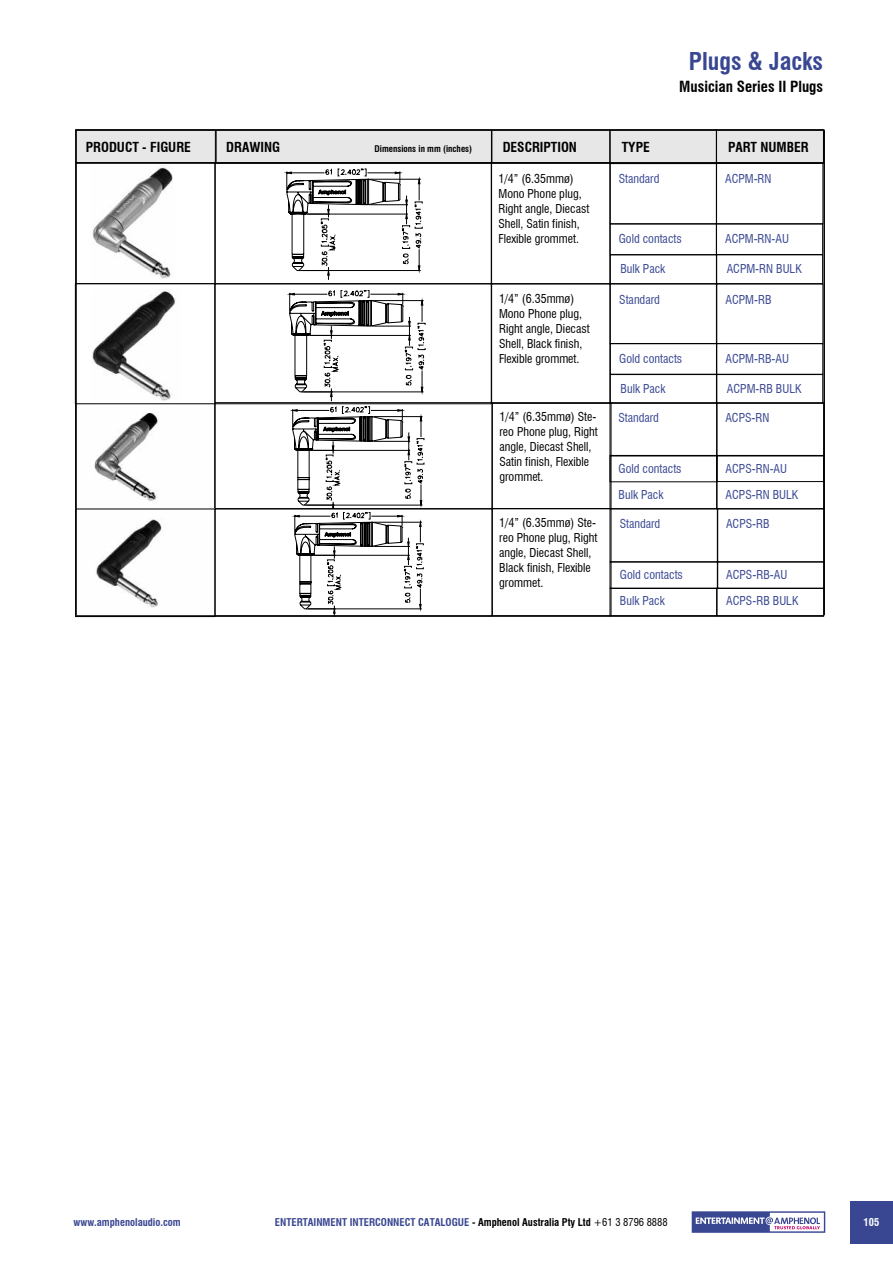
<style>
.page{position:relative;width:893px;height:1263px;background:#fff}
.page>*{position:absolute;margin:0;border:0;box-sizing:border-box;transform-origin:0 0}
.t1{font:700 condensed 24px "Swiss 721 BT";color:#394792}
.t2{font:700 condensed 15px "Swiss 721 BT";color:#000}
.t3{font:700 condensed 13.5px "Swiss 721 BT";color:#000}
.t4{font:condensed 12px/15px "Swiss 721 BT";color:#000}
.t5{font:condensed 12px "Swiss 721 BT";color:#394792}
.t6{font:700 condensed 10.5px "Swiss 721 BT";color:#394792}
.t7{font:700 condensed 10.5px "Swiss 721 BT";color:#fff}
.t8{font:700 condensed 9px "Swiss 721 BT";color:#000}
.s1{color:#000}
.s2{font-weight:400;color:#000}
</style>
<div class="page">
<div style="left:850px;top:1201px;width:43px;height:42px;background:#394792"></div>
<svg style="left:692px;top:1211px;width:133px;height:22px"></svg>
<img style="left:77px;top:404px;width:136px;height:97px">
<div style="left:75px;top:402px;width:140px;height:107px;border:1px solid #000"></div>
<div style="left:215px;top:402px;width:277px;height:107px;border:1px solid #000"></div>
<div style="left:492px;top:402px;width:119px;height:107px;border:1px solid #000"></div>
<div style="left:492px;top:509px;width:119px;height:107px;border:1px solid #000"></div>
<div style="left:76px;top:130px;width:139px;height:33px;background:#e7e7e7"></div>
<div style="left:75px;top:129px;width:141px;height:34px;border:1px solid #000"></div>
<div style="left:216px;top:130px;width:275px;height:33px;background:#e7e7e7"></div>
<div style="left:492px;top:130px;width:118px;height:33px;background:#e7e7e7"></div>
<div style="left:610px;top:130px;width:106px;height:33px;background:#e7e7e7"></div>
<div style="left:716px;top:130px;width:107px;height:33px;background:#e7e7e7"></div>
<div style="left:716px;top:129px;width:108px;height:34px;border:1px solid #000"></div>
<div style="left:610px;top:402px;width:107px;height:54px;border:1px solid #000"></div>
<div style="left:717px;top:402px;width:107px;height:54px;border:1px solid #000"></div>
<div style="left:610px;top:456px;width:107px;height:53px;border:1px solid #000"></div>
<div style="left:717px;top:456px;width:107px;height:53px;border:1px solid #000"></div>
<div style="left:717px;top:456px;width:107px;height:26px;border:1px solid #000"></div>
<div style="left:610px;top:509px;width:107px;height:53px;border:1px solid #000"></div>
<div style="left:717px;top:509px;width:107px;height:53px;border:1px solid #000"></div>
<div style="left:610px;top:588px;width:107px;height:28px;border:1px solid #000"></div>
<div style="left:717px;top:588px;width:107px;height:28px;border:1px solid #000"></div>
<hr style="left:75px;top:129px;width:749px;height:2px;background:#000">
<hr style="left:76px;top:615px;width:748px;height:2px;background:#000">
<div style="left:610px;top:374px;width:107px;height:29px;border:1px solid #000"></div>
<div style="left:717px;top:374px;width:106px;height:29px;border:1px solid #000"></div>
<div style="left:610px;top:255px;width:107px;height:29px;border:1px solid #000"></div>
<div style="left:716px;top:255px;width:107px;height:29px;border:1px solid #000"></div>
<div style="left:610px;top:224px;width:106px;height:31px;border:1px solid #000"></div>
<div style="left:716px;top:224px;width:107px;height:31px;border:1px solid #000"></div>
<div style="left:610px;top:163px;width:107px;height:61px;border:1px solid #000"></div>
<div style="left:716px;top:163px;width:107px;height:61px;border:1px solid #000"></div>
<img style="left:92px;top:167px;width:81px;height:112px">
<div style="left:76px;top:163px;width:139px;height:121px;border:1px solid #000"></div>
<svg style="left:284px;top:169px;width:138px;height:111px"></svg>
<div style="left:215px;top:163px;width:276px;height:121px;border:1px solid #000"></div>
<div style="left:491px;top:163px;width:119px;height:121px;border:1px solid #000"></div>
<div style="left:491px;top:284px;width:119px;height:120px;border:1px solid #000"></div>
<div style="left:610px;top:284px;width:107px;height:60px;border:1px solid #000"></div>
<div style="left:717px;top:284px;width:106px;height:60px;border:1px solid #000"></div>
<img style="left:92px;top:289px;width:84px;height:112px">
<div style="left:75px;top:284px;width:140px;height:120px;border:1px solid #000"></div>
<svg style="left:287px;top:290px;width:138px;height:326px"></svg>
<div style="left:215px;top:284px;width:276px;height:120px;border:1px solid #000"></div>
<hr style="left:75px;top:162px;width:749px;height:2px;background:#000">
<hr style="left:75px;top:130px;width:2px;height:485px;background:#000">
<hr style="left:823px;top:130px;width:2px;height:485px;background:#000">
<h1 class="t1" style="left:689px;top:47px;width:136px">Plugs &amp; Jacks</h1>
<p class="t2" style="left:679px;top:77px;width:145px">Musician Series II Plugs</p>
<p class="t3" style="left:86px;top:139px;width:106px">PRODUCT - FIGURE</p>
<p class="t3" style="left:226px;top:139px;width:55px">DRAWING</p>
<p class="t8" style="left:375px;top:143px;width:99px">Dimensions in mm (inches)</p>
<p class="t3" style="left:503px;top:139px;width:76px">DESCRIPTION</p>
<p class="t3" style="left:622px;top:139px;width:29px">TYPE</p>
<p class="t3" style="left:728px;top:139px;width:82px">PART NUMBER</p>
<p class="t4" style="left:498px;top:171px;width:92px">1/4” (6.35mmø)<br>Mono Phone plug,<br>Right angle, Diecast<br>Shell, Satin finish,<br>Flexible grommet.</p>
<p class="t4" style="left:499px;top:291px;width:92px">1/4” (6.35mmø)<br>Mono Phone plug,<br>Right angle, Diecast<br>Shell, Black finish,<br>Flexible grommet.</p>
<p class="t4" style="left:499px;top:409px;width:100px">1/4” (6.35mmø) Ste&shy;reo Phone plug, Right angle, Diecast Shell,<br>Satin finish, Flexible grommet.</p>
<p class="t4" style="left:499px;top:515px;width:100px">1/4” (6.35mmø) Ste&shy;reo Phone plug, Right angle, Diecast Shell,<br>Black finish, Flexible grommet.</p>
<p class="t5" style="left:619px;top:172px;width:42px">Standard</p>
<p class="t5" style="left:725px;top:172px;width:48px">ACPM-RN</p>
<p class="t5" style="left:619px;top:232px;width:65px">Gold contacts</p>
<p class="t5" style="left:725px;top:232px;width:65px">ACPM-RN-AU</p>
<p class="t5" style="left:620px;top:261px;width:46px">Bulk Pack</p>
<p class="t5" style="left:727px;top:261px;width:77px">ACPM-RN BULK</p>
<p class="t5" style="left:619px;top:292px;width:42px">Standard</p>
<p class="t5" style="left:726px;top:292px;width:48px">ACPM-RB</p>
<p class="t5" style="left:619px;top:352px;width:65px">Gold contacts</p>
<p class="t5" style="left:726px;top:352px;width:65px">ACPM-RB-AU</p>
<p class="t5" style="left:621px;top:382px;width:46px">Bulk Pack</p>
<p class="t5" style="left:727px;top:382px;width:76px">ACPM-RB BULK</p>
<p class="t5" style="left:618px;top:410px;width:42px">Standard</p>
<p class="t5" style="left:725px;top:410px;width:46px">ACPS-RN</p>
<p class="t5" style="left:619px;top:462px;width:65px">Gold contacts</p>
<p class="t5" style="left:726px;top:462px;width:63px">ACPS-RN-AU</p>
<p class="t5" style="left:619px;top:487px;width:46px">Bulk Pack</p>
<p class="t5" style="left:726px;top:487px;width:74px">ACPS-RN BULK</p>
<p class="t5" style="left:620px;top:517px;width:42px">Standard</p>
<p class="t5" style="left:726px;top:517px;width:45px">ACPS-RB</p>
<p class="t5" style="left:620px;top:568px;width:65px">Gold contacts</p>
<p class="t5" style="left:726px;top:568px;width:63px">ACPS-RB-AU</p>
<p class="t5" style="left:620px;top:594px;width:46px">Bulk Pack</p>
<p class="t5" style="left:726px;top:594px;width:74px">ACPS-RB BULK</p>
<p class="t6" style="left:74px;top:1216px;width:109px">www.amphenolaudio.com</p>
<p class="t6" style="left:275px;top:1216px;width:394px">ENTERTAINMENT INTERCONNECT CATALOGUE <span class="s1">- Amphenol Australia Pty Ltd</span> <span class="s2">+61 3 8796 8888</span></p>
<p class="t7" style="left:863px;top:1216px;width:17px">105</p>
</div>
